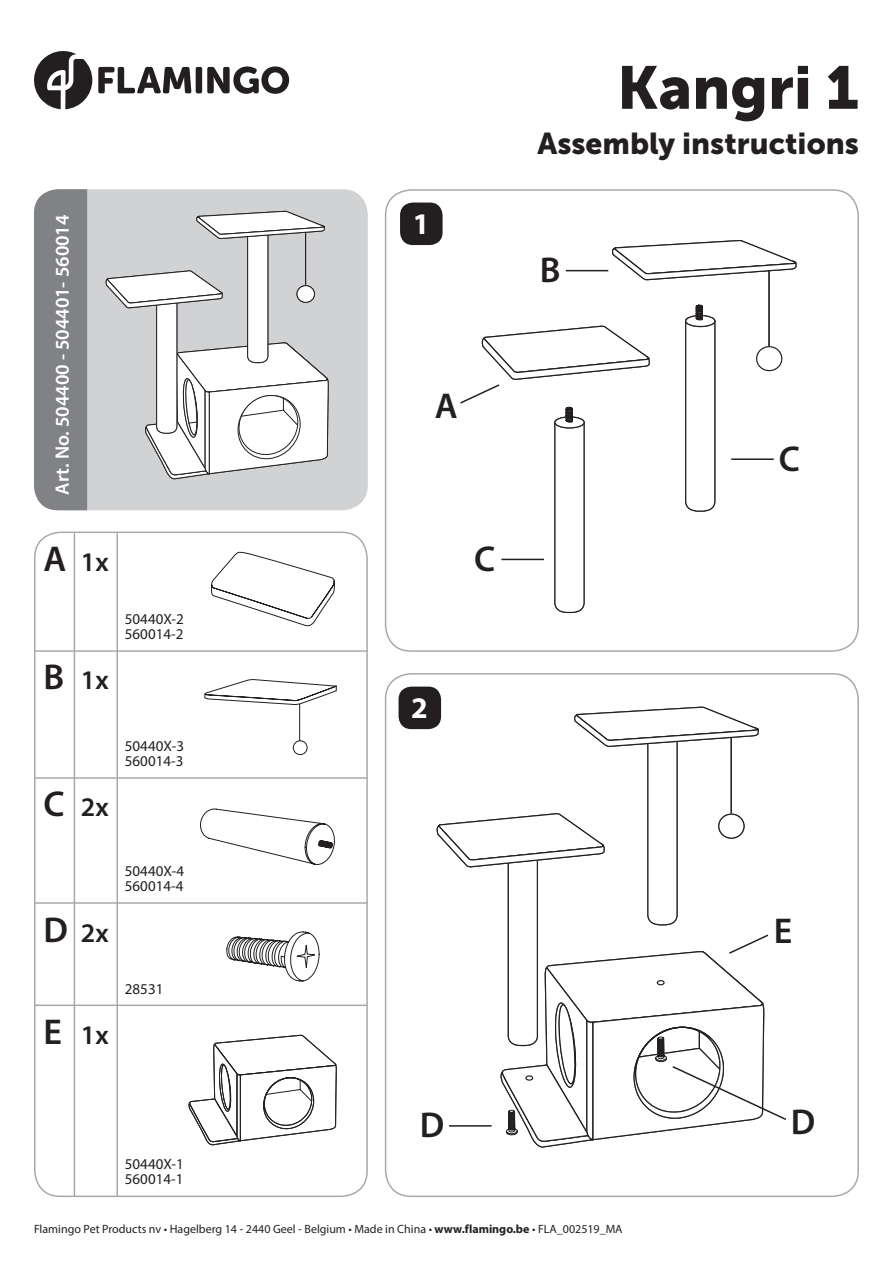
<style>
.page{position:relative;width:893px;height:1263px;background:#fff}
.page>*{position:absolute;margin:0;border:0;box-sizing:border-box;transform-origin:0 0}
.t1{font:60px "Museo Sans 900";color:#231f20}
.t2{font:600 36px "Myriad Pro";color:#231f20}
.t3{font:30px "Museo Sans 900";color:#231f20}
.t4{font:700 30px "Myriad Pro";color:#fff}
.t5{font:600 27px "Myriad Pro";color:#231f20}
.t6{font:600 19.5px "Myriad Pro";color:#fff}
.t7{font:15px/15px "Myriad Pro";color:#231f20}
.adres{font:12px "Myriad Pro";color:#231f20}
.s1{font-size:36px}
.s2{font-weight:700}
</style>
<div class="page">
<svg style="left:34px;top:51px;width:58px;height:58px"></svg>
<svg style="left:98px;top:67px;width:93px;height:26px"></svg>
<div style="left:196px;top:67px;width:6px;height:26px;background:#231f20;border-radius:2px"></div>
<svg style="left:207px;top:66px;width:82px;height:28px"></svg>
<div style="left:34px;top:531px;width:334px;height:666px;border:2px solid #a8a9ad;border-radius:26px"></div>
<div style="left:34px;top:189px;width:334px;height:321px;background:#d1d2d4;border-radius:26px"></div>
<div style="left:34px;top:189px;width:53px;height:321px;background:#808285"></div>
<hr style="left:74px;top:533px;width:1px;height:664px;background:#a8a9ad">
<hr style="left:116px;top:533px;width:2px;height:664px;background:#a8a9ad">
<hr style="left:34px;top:777px;width:334px;height:2px;background:#a8a9ad">
<hr style="left:34px;top:650px;width:334px;height:2px;background:#a8a9ad">
<hr style="left:34px;top:902px;width:334px;height:2px;background:#a8a9ad">
<hr style="left:34px;top:1004px;width:334px;height:2px;background:#a8a9ad">
<div style="left:385px;top:189px;width:474px;height:463px;border:2px solid #a8a9ad;border-radius:26px"></div>
<div style="left:385px;top:673px;width:474px;height:524px;border:2px solid #a8a9ad;border-radius:26px"></div>
<div style="left:400px;top:203px;width:43px;height:42px;background:#231f20;border-radius:13px"></div>
<div style="left:399px;top:687px;width:42px;height:42px;background:#231f20;border-radius:13px"></div>
<svg style="left:105px;top:210px;width:224px;height:270px"></svg>
<svg style="left:209px;top:510px;width:127px;height:117px"></svg>
<svg style="left:204px;top:679px;width:133px;height:76px"></svg>
<svg style="left:200px;top:808px;width:135px;height:57px"></svg>
<svg style="left:188px;top:931px;width:149px;height:215px"></svg>
<svg style="left:612px;top:240px;width:185px;height:40px"></svg>
<hr style="left:768px;top:271px;width:2px;height:75px;background:#231f20">
<div style="left:756px;top:346px;width:26px;height:25px;border:1px solid #231f20;border-radius:50%"></div>
<svg style="left:685px;top:305px;width:31px;height:207px"></svg>
<hr style="left:731px;top:458px;width:43px;height:2px;background:#231f20">
<svg style="left:460px;top:325px;width:190px;height:289px"></svg>
<hr style="left:501px;top:559px;width:43px;height:1px;background:#231f20">
<svg style="left:436px;top:706px;width:350px;height:442px"></svg>
<hr style="left:449px;top:1125px;width:43px;height:2px;background:#231f20">
<hr style="left:566px;top:270px;width:42px;height:1px;background:#231f20">
<p class="t6" style="left:50px;top:495px;width:281px;rotate:-90deg">Art. No. 504400 - 504401- 560014</p>
<p class="t4" style="left:413px;top:204px;width:18px">1</p>
<p class="t2" style="left:435px;top:383px;width:24px">A</p>
<p class="t5" style="left:43px;top:544px;width:67px"><span class="s1">A</span> 1x</p>
<p class="t5" style="left:43px;top:663px;width:67px"><span class="s1">B</span> 1x</p>
<p class="t7" style="left:125px;top:611px;width:61px">50440X-2<br>560014-2</p>
<p class="t5" style="left:43px;top:790px;width:67px"><span class="s1">C</span> 2x</p>
<p class="t7" style="left:125px;top:738px;width:61px">50440X-3<br>560014-3</p>
<p class="t5" style="left:43px;top:916px;width:67px"><span class="s1">D</span> 2x</p>
<p class="t5" style="left:43px;top:1017px;width:67px"><span class="s1">E</span> 1x</p>
<p class="t7" style="left:125px;top:863px;width:61px">50440X-4<br>560014-4</p>
<p class="t7" style="left:125px;top:981px;width:40px">28531</p>
<p class="t2" style="left:474px;top:535px;width:23px">C</p>
<p class="t4" style="left:411px;top:688px;width:18px">2</p>
<p class="t7" style="left:125px;top:1156px;width:61px">50440X-1<br>560014-1</p>
<p class="t2" style="left:420px;top:1102px;width:26px">D</p>
<p class="t1" style="left:617px;top:54px;width:243px">Kangri 1</p>
<p class="t3" style="left:537px;top:126px;width:323px">Assembly instructions</p>
<p class="t2" style="left:540px;top:247px;width:22px">B</p>
<p class="t2" style="left:779px;top:436px;width:23px">C</p>
<p class="t2" style="left:774px;top:908px;width:20px">E</p>
<p class="t2" style="left:791px;top:1099px;width:26px">D</p>
<p class="adres" style="left:34px;top:1222px;width:590px">Flamingo Pet Products nv • Hagelberg 14 - 2440 Geel - Belgium • Made in China • <span class="s2">www.flamingo.be</span> • FLA_002519_MA</p>
</div>
